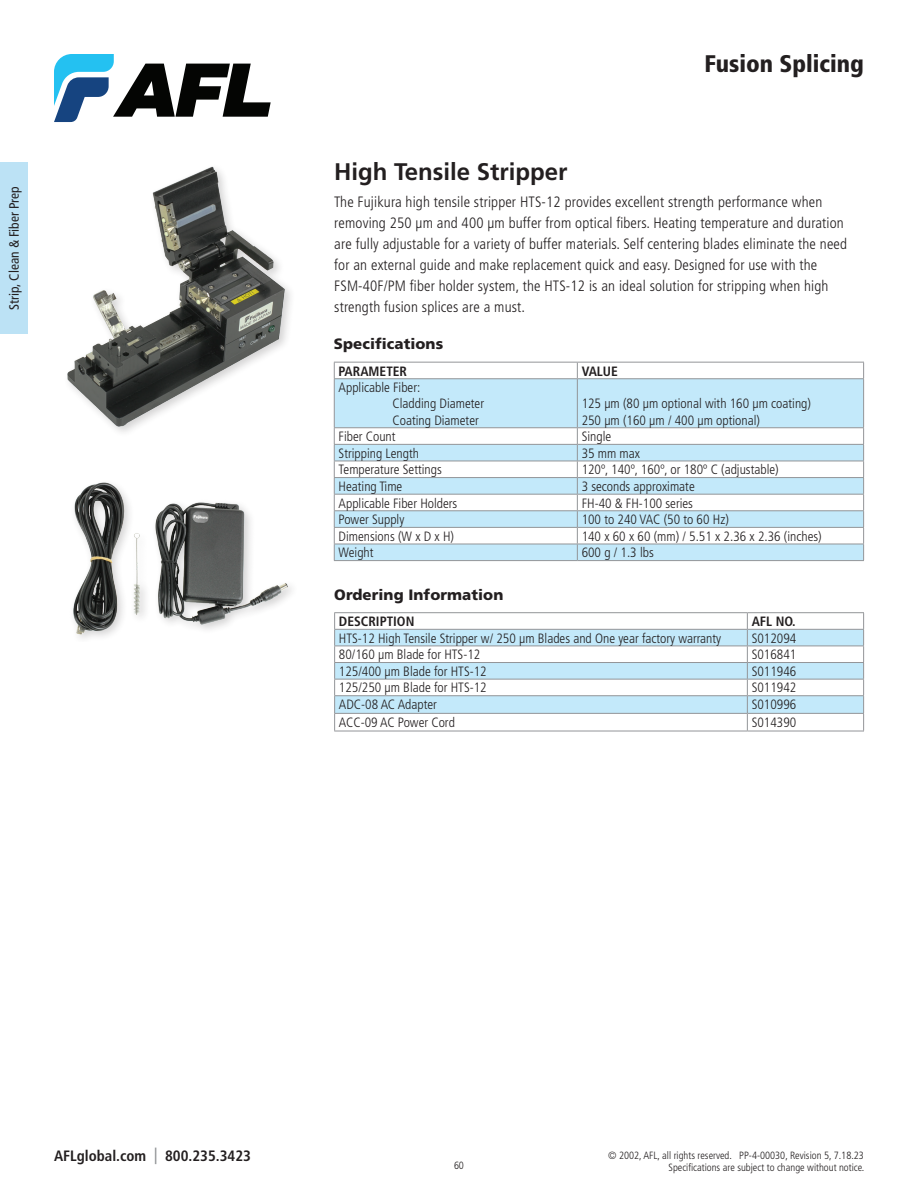
<style>
.page{position:relative;width:918px;height:1188px;background:#fff}
.page>*{position:absolute;margin:0;border:0;box-sizing:border-box;transform-origin:0 0}
.t1{font:700 24px "Frutiger LT Std";color:#231f20}
.t2{font:900 condensed 24px "Frutiger LT Std";color:#231f20}
.t3{font:300 condensed 15px/21px "Frutiger LT Std";letter-spacing:.01em;color:#231f20}
.t4{font:900 15px "Frutiger LT Std";letter-spacing:.005em;color:#231f20}
.t5{font:700 condensed 15px "Frutiger LT Std";color:#231f20}
.t6{font:300 condensed 13.5px/16.2px "Frutiger LT Std";color:#231f20}
.t7{font:700 condensed 13.5px "Frutiger LT Std";color:#231f20}
.t8{font:condensed 13.5px "Frutiger LT Std";color:#231f20}
.t9{font:300 condensed 10.5px/12px "Frutiger LT Std";color:#231f20;text-align:right}
.s1{font-size:16.5px;color:#939598}
</style>
<div class="page">
<div style="left:0;top:162px;width:28px;height:172px;background:#bce2f5"></div>
<svg style="left:54px;top:54px;width:217px;height:68px"></svg>
<img style="left:67px;top:166px;width:224px;height:266px">
<svg style="left:335px;top:630px;width:528px;height:83px;fill:#c3e9fa"></svg>
<hr style="left:334px;top:612px;width:413px;height:1px;background:#939598">
<hr style="left:747px;top:612px;width:117px;height:1px;background:#939598">
<hr style="left:334px;top:629px;width:413px;height:1px;background:#939598">
<hr style="left:747px;top:629px;width:117px;height:1px;background:#939598">
<hr style="left:334px;top:646px;width:413px;height:1px;background:#939598">
<hr style="left:747px;top:646px;width:117px;height:1px;background:#939598">
<hr style="left:334px;top:662px;width:413px;height:1px;background:#939598">
<hr style="left:747px;top:662px;width:117px;height:1px;background:#939598">
<hr style="left:334px;top:679px;width:413px;height:1px;background:#939598">
<hr style="left:747px;top:679px;width:117px;height:1px;background:#939598">
<hr style="left:334px;top:695px;width:413px;height:1px;background:#939598">
<hr style="left:747px;top:695px;width:117px;height:1px;background:#939598">
<hr style="left:334px;top:713px;width:413px;height:1px;background:#939598">
<svg style="left:334px;top:613px;width:1px;height:118px"></svg>
<hr style="left:747px;top:713px;width:117px;height:1px;background:#939598">
<svg style="left:747px;top:613px;width:1px;height:118px"></svg>
<svg style="left:863px;top:613px;width:1px;height:118px"></svg>
<hr style="left:334px;top:731px;width:413px;height:1px;background:#939598">
<hr style="left:747px;top:731px;width:117px;height:1px;background:#939598">
<svg style="left:335px;top:379px;width:528px;height:181px;fill:#c3e9fa"></svg>
<hr style="left:334px;top:362px;width:243px;height:1px;background:#939598">
<svg style="left:334px;top:363px;width:1px;height:15px"></svg>
<hr style="left:577px;top:362px;width:287px;height:1px;background:#939598">
<svg style="left:577px;top:363px;width:1px;height:15px"></svg>
<svg style="left:863px;top:363px;width:1px;height:15px"></svg>
<hr style="left:334px;top:378px;width:243px;height:1px;background:#939598">
<hr style="left:334px;top:379px;width:1px;height:48px;background:#939598">
<hr style="left:577px;top:378px;width:287px;height:1px;background:#939598">
<hr style="left:577px;top:379px;width:1px;height:48px;background:#939598">
<hr style="left:863px;top:379px;width:1px;height:48px;background:#939598">
<hr style="left:334px;top:427px;width:243px;height:1px;background:#939598">
<hr style="left:577px;top:427px;width:287px;height:1px;background:#939598">
<hr style="left:334px;top:444px;width:243px;height:1px;background:#939598">
<hr style="left:577px;top:444px;width:287px;height:1px;background:#939598">
<hr style="left:334px;top:461px;width:243px;height:1px;background:#939598">
<hr style="left:577px;top:461px;width:287px;height:1px;background:#939598">
<hr style="left:334px;top:477px;width:243px;height:1px;background:#939598">
<hr style="left:577px;top:477px;width:287px;height:1px;background:#939598">
<hr style="left:334px;top:494px;width:243px;height:1px;background:#939598">
<hr style="left:577px;top:494px;width:287px;height:1px;background:#939598">
<hr style="left:334px;top:510px;width:243px;height:1px;background:#939598">
<hr style="left:577px;top:510px;width:287px;height:1px;background:#939598">
<hr style="left:334px;top:527px;width:243px;height:1px;background:#939598">
<hr style="left:577px;top:527px;width:287px;height:1px;background:#939598">
<hr style="left:334px;top:544px;width:243px;height:1px;background:#939598">
<svg style="left:334px;top:428px;width:1px;height:132px"></svg>
<hr style="left:577px;top:544px;width:287px;height:1px;background:#939598">
<svg style="left:577px;top:428px;width:1px;height:132px"></svg>
<svg style="left:863px;top:428px;width:1px;height:132px"></svg>
<hr style="left:334px;top:560px;width:243px;height:1px;background:#939598">
<hr style="left:577px;top:560px;width:287px;height:1px;background:#939598">
<img style="left:73px;top:482px;width:219px;height:157px">
<p class="t8" style="left:6px;top:310px;width:125px;rotate:-90deg">Strip, Clean &amp; Fiber Prep</p>
<h1 class="t2" style="left:704px;top:49px;width:161px">Fusion Splicing</h1>
<h1 class="t1" style="left:334px;top:158px;width:235px">High Tensile Stripper</h1>
<p class="t3" style="left:334px;top:191px;width:514px">The Fujikura high tensile stripper HTS-12 provides excellent strength performance when removing 250 µm and 400 µm buffer from optical fibers. Heating temperature and duration are fully adjustable for a variety of buffer materials. Self centering blades eliminate the need for an external guide and make replacement quick and easy. Designed for use with the FSM-40F/PM fiber holder system, the HTS-12 is an ideal solution for stripping when high strength fusion splices are a must.</p>
<p class="t4" style="left:334px;top:335px;width:111px">Specifications</p>
<p class="t7" style="left:339px;top:363px;width:70px">PARAMETER</p>
<p class="t7" style="left:582px;top:363px;width:38px">VALUE</p>
<p class="t6" style="left:393px;top:380px;width:93px;text-indent:-54px">Applicable Fiber:<br>Cladding Diameter<br>Coating Diameter</p>
<p class="t6" style="left:582px;top:396px;width:231px">125 µm (80 µm optional with 160 µm coating)<br>250 µm (160 µm / 400 µm optional)</p>
<p class="t6" style="left:339px;top:429px;width:59px">Fiber Count</p>
<p class="t6" style="left:582px;top:429px;width:31px">Single</p>
<p class="t6" style="left:339px;top:445px;width:82px">Stripping Length</p>
<p class="t6" style="left:582px;top:445px;width:60px">35 mm max</p>
<p class="t6" style="left:339px;top:462px;width:105px">Temperature Settings</p>
<p class="t6" style="left:582px;top:462px;width:199px">120º, 140º, 160º, or 180º C (adjustable)</p>
<p class="t6" style="left:339px;top:478px;width:65px">Heating Time</p>
<p class="t6" style="left:582px;top:478px;width:115px">3 seconds approximate</p>
<p class="t6" style="left:339px;top:495px;width:120px">Applicable Fiber Holders</p>
<p class="t6" style="left:582px;top:495px;width:113px">FH-40 &amp; FH-100 series</p>
<p class="t6" style="left:339px;top:512px;width:67px">Power Supply</p>
<p class="t6" style="left:582px;top:512px;width:149px">100 to 240 VAC (50 to 60 Hz)</p>
<p class="t6" style="left:339px;top:528px;width:117px">Dimensions (W x D x H)</p>
<p class="t6" style="left:582px;top:528px;width:242px">140 x 60 x 60 (mm) / 5.51 x 2.36 x 2.36 (inches)</p>
<p class="t6" style="left:339px;top:545px;width:37px">Weight</p>
<p class="t6" style="left:582px;top:545px;width:74px">600 g / 1.3 lbs</p>
<p class="t4" style="left:334px;top:586px;width:171px">Ordering Information</p>
<p class="t7" style="left:339px;top:613px;width:77px">DESCRIPTION</p>
<p class="t7" style="left:752px;top:613px;width:45px">AFL NO.</p>
<p class="t6" style="left:339px;top:630px;width:384px">HTS-12 High Tensile Stripper w/ 250 µm Blades and One year factory warranty</p>
<p class="t6" style="left:752px;top:630px;width:46px">S012094</p>
<p class="t6" style="left:339px;top:647px;width:143px">80/160 µm Blade for HTS-12</p>
<p class="t6" style="left:752px;top:647px;width:46px">S016841</p>
<p class="t6" style="left:339px;top:663px;width:149px">125/400 µm Blade for HTS-12</p>
<p class="t6" style="left:752px;top:663px;width:46px">S011946</p>
<p class="t6" style="left:339px;top:680px;width:149px">125/250 µm Blade for HTS-12</p>
<p class="t6" style="left:752px;top:680px;width:46px">S011942</p>
<p class="t6" style="left:339px;top:697px;width:99px">ADC-08 AC Adapter</p>
<p class="t6" style="left:752px;top:697px;width:46px">S010996</p>
<p class="t6" style="left:339px;top:714px;width:117px">ACC-09 AC Power Cord</p>
<p class="t6" style="left:752px;top:714px;width:46px">S014390</p>
<p class="t5" style="left:54px;top:1147px;width:198px">AFLglobal.com <span class="s1">|</span> 800.235.3423</p>
<p class="t9" style="left:454px;top:1159px;width:11px">60</p>
<p class="t9" style="left:608px;top:1150px;width:258px">© 2002, AFL, all rights reserved. PP-4-00030, Revision 5, 7.18.23<br>Specifications are subject to change without notice.</p>
</div>
